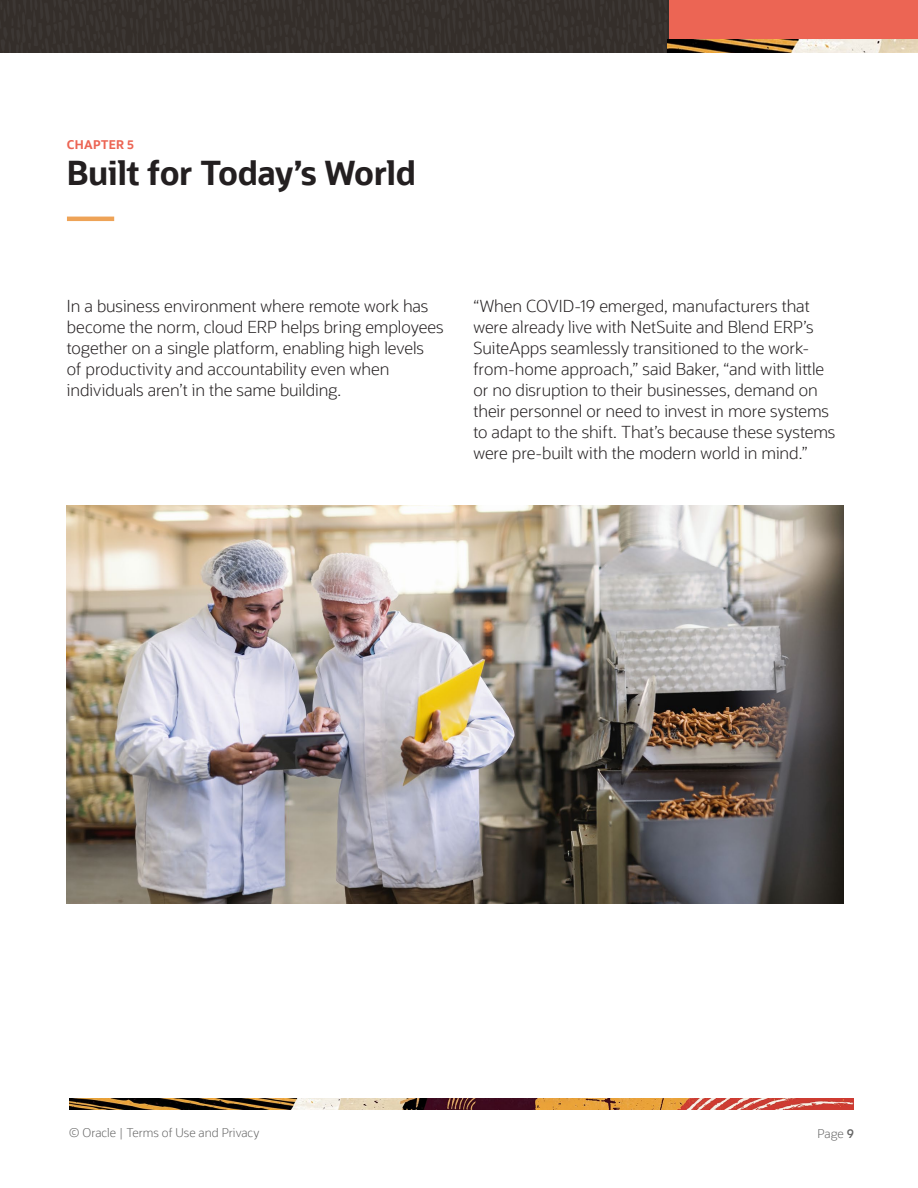
<style>
.page{position:relative;width:918px;height:1188px;background:#fff}
.page>*{position:absolute;margin:0;border:0;box-sizing:border-box;transform-origin:0 0}
.read-time{font:700 33px "Oracle Sans";letter-spacing:-.015em;color:#231f20}
.Main_Body_2016{font:300 16.5px/21px "Oracle Sans";letter-spacing:-.005em;color:#231f20}
.t1{font:300 12px "Oracle Sans";color:#666}
.read-time-2{font:700 12px "Oracle Sans";letter-spacing:.025em;color:#ec6554}
.s1{font-weight:600}
</style>
<div class="page">
<div style="left:669px;top:0;width:249px;height:50px;background:#ec6554"></div>
<img style="left:0;top:0;width:669px;height:52px">
<img style="left:668px;top:39px;width:250px;height:13px">
<img style="left:70px;top:1099px;width:784px;height:10px">
<hr style="left:67px;top:217px;width:47px;height:4px;background:#eea357">
<img style="left:67px;top:506px;width:777px;height:398px">
<p class="read-time-2" style="left:67px;top:137px;width:69px">CHAPTER 5</p>
<p class="read-time" style="left:67px;top:152px;width:351px">Built for Today’s World</p>
<p class="Main_Body_2016" style="left:67px;top:296px;width:378px">In a business environment where remote work has become the norm, cloud ERP helps bring employees together on a single platform, enabling high levels<br>of productivity and accountability even when individuals aren’t in the same building.</p>
<p class="Main_Body_2016" style="left:473px;top:296px;width:363px">“When COVID-19 emerged, manufacturers that were already live with NetSuite and Blend ERP’s SuiteApps seamlessly transitioned to the work&shy;from-home approach,” said Baker, “and with little or no disruption to their businesses, demand on their personnel or need to invest in more systems to adapt to the shift. That’s because these systems were pre-built with the modern world in mind.”</p>
<p class="t1" style="left:69px;top:1126px;width:192px">© Oracle | Terms of Use and Privacy</p>
<p class="t1" style="left:818px;top:1127px;width:38px">Page <span class="s1">9</span></p>
</div>
